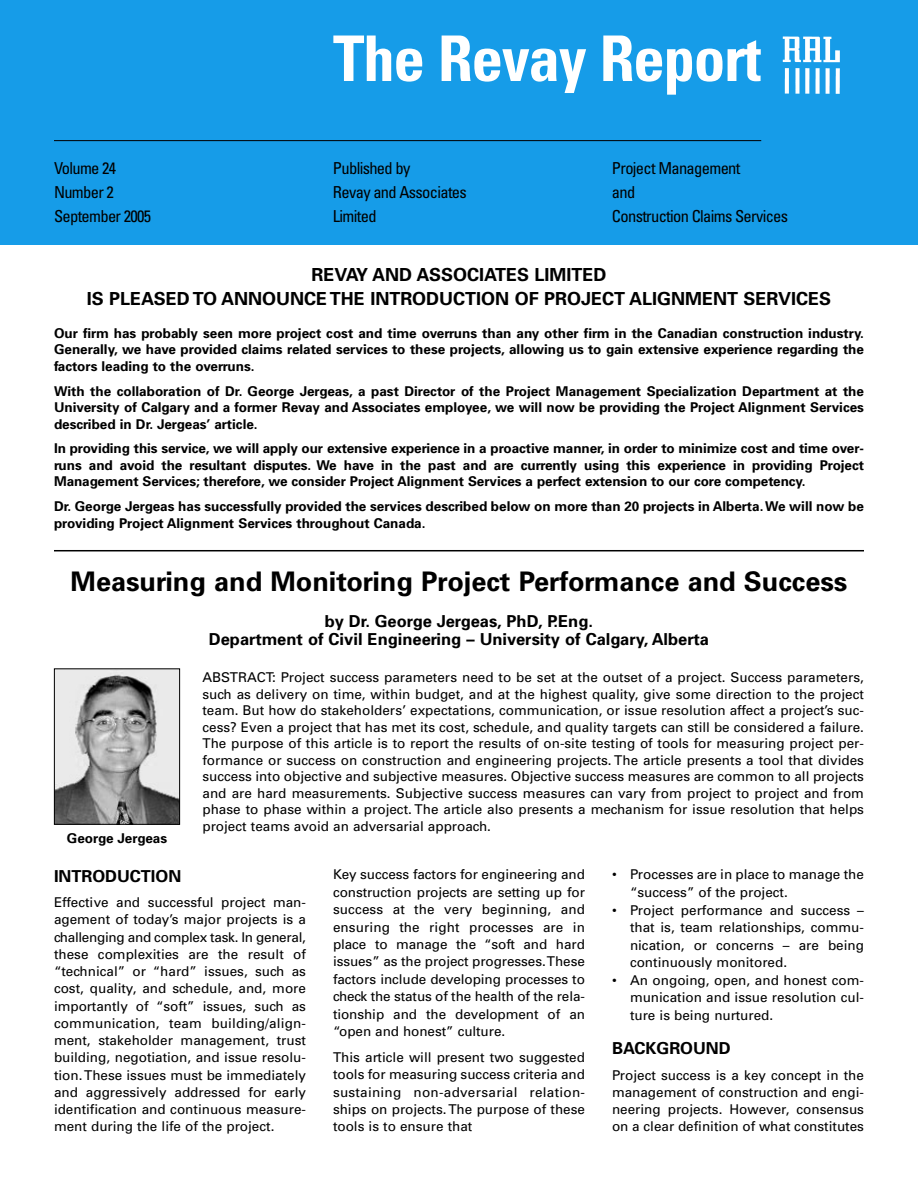
<style>
.page{position:relative;width:918px;height:1188px;background:#fff}
.page>*{position:absolute;margin:0;border:0;box-sizing:border-box;transform-origin:0 0}
.t1{font:700 condensed 63px "Univers";letter-spacing:-.02em;color:#fff}
.t2{font:700 27px "Univers";color:#000}
.t3{font:700 18px/24px "Univers";color:#000;text-align:center}
.t4{font:condensed 16.5px "Univers";letter-spacing:-.04em;color:#000}
.t5{font:700 16.5px/18px "Univers";color:#000;text-align:center}
.t6{font:13.5px/17.2px "Univers";color:#000;text-align:justify}
.t7{font:700 13.5px/16.5px "Univers";color:#000;text-align:justify}
</style>
<div class="page">
<div style="left:0;top:0;width:918px;height:244px;background:#169ce8"></div>
<hr style="left:54px;top:140px;width:707px;height:1px;background:#000">
<img style="left:782px;top:36px;width:58px;height:58px">
<hr style="left:54px;top:550px;width:810px;height:1px;background:#000">
<img style="left:56px;top:670px;width:122px;height:153px">
<div style="left:54px;top:668px;width:126px;height:157px;border:1px solid #000"></div>
<h1 class="t1" style="left:333px;top:36px;width:430px">The Revay Report</h1>
<p class="t4" style="left:54px;top:162px;width:64px">Volume 24</p>
<p class="t4" style="left:333px;top:162px;width:79px">Published by</p>
<p class="t4" style="left:612px;top:162px;width:130px">Project Management</p>
<p class="t4" style="left:54px;top:186px;width:61px">Number 2</p>
<p class="t4" style="left:333px;top:186px;width:135px">Revay and Associates</p>
<p class="t4" style="left:612px;top:186px;width:25px">and</p>
<p class="t4" style="left:54px;top:210px;width:99px">September 2005</p>
<p class="t4" style="left:333px;top:210px;width:45px">Limited</p>
<p class="t4" style="left:612px;top:210px;width:178px">Construction Claims Services</p>
<h3 class="t3" style="left:87px;top:264px;width:746px">REVAY AND ASSOCIATES LIMITED<br>IS PLEASED TO ANNOUNCE THE INTRODUCTION OF PROJECT ALIGNMENT SERVICES</h3>
<p class="t7" style="left:54px;top:326px;width:812px">Our firm has probably seen more project cost and time overruns than any other firm in the Canadian construction industry.<br>Generally, we have provided claims related services to these projects, allowing us to gain extensive experience regarding the factors leading to the overruns.</p>
<p class="t7" style="left:54px;top:384px;width:812px">With the collaboration of Dr. George Jergeas, a past Director of the Project Management Specialization Department at the University of Calgary and a former Revay and Associates employee, we will now be providing the Project Alignment Services described in Dr. Jergeas’ article.</p>
<p class="t7" style="left:54px;top:442px;width:812px">In providing this service, we will apply our extensive experience in a proactive manner, in order to minimize cost and time over&shy;runs and avoid the resultant disputes. We have in the past and are currently using this experience in providing Project Management Services; therefore, we consider Project Alignment Services a perfect extension to our core competency.</p>
<p class="t7" style="left:54px;top:499px;width:811px">Dr. George Jergeas has successfully provided the services described below on more than 20 projects in Alberta.We will now be providing Project Alignment Services throughout Canada.</p>
<h2 class="t2" style="left:71px;top:572px;width:778px">Measuring and Monitoring Project Performance and Success</h2>
<p class="t5" style="left:209px;top:614px;width:502px">by Dr. George Jergeas, PhD, P.Eng.<br>Department of Civil Engineering – University of Calgary, Alberta</p>
<p class="t7" style="left:67px;top:832px;width:102px">George Jergeas</p>
<p class="t6" style="left:202px;top:671px;width:663px;line-height:16.5px">ABSTRACT: Project success parameters need to be set at the outset of a project. Success parameters, such as delivery on time, within budget, and at the highest quality, give some direction to the project team. But how do stakeholders’ expectations, communication, or issue resolution affect a project’s suc&shy;cess? Even a project that has met its cost, schedule, and quality targets can still be considered a failure.<br>The purpose of this article is to report the results of on-site testing of tools for measuring project per&shy;formance or success on construction and engineering projects. The article presents a tool that divides success into objective and subjective measures. Objective success measures are common to all projects and are hard measurements. Subjective success measures can vary from project to project and from phase to phase within a project. The article also presents a mechanism for issue resolution that helps project teams avoid an adversarial approach.</p>
<p class="t5" style="left:54px;top:868px;width:129px">INTRODUCTION</p>
<p class="t6" style="left:54px;top:895px;width:254px">Effective and successful project man&shy;agement of today’s major projects is a challenging and complex task. In general, these complexities are the result of “technical” or “hard” issues, such as cost, quality, and schedule, and, more importantly of “soft” issues, such as communication, team building/align&shy;ment, stakeholder management, trust building, negotiation, and issue resolu&shy;tion. These issues must be immediately and aggressively addressed for early identification and continuous measure&shy;ment during the life of the project.</p>
<p class="t6" style="left:333px;top:867px;width:254px">Key success factors for engineering and construction projects are setting up for success at the very beginning, and ensuring the right processes are in place to manage the “soft and hard issues” as the project progresses. These factors include developing processes to check the status of the health of the rela&shy;tionship and the development of an “open and honest” culture.</p>
<p class="t6" style="left:333px;top:1049px;width:254px">This article will present two suggested tools for measuring success criteria and sustaining non-adversarial relation&shy;ships on projects. The purpose of these tools is to ensure that</p>
<p class="t6" style="left:630px;top:867px;width:236px;text-indent:-18px">• Processes are in place to manage the “success” of the project.</p>
<p class="t6" style="left:630px;top:902px;width:236px;text-indent:-18px">• Project performance and success – that is, team relationships, commu&shy;nication, or concerns – are being continuously monitored.</p>
<p class="t6" style="left:630px;top:973px;width:236px;text-indent:-18px">• An ongoing, open, and honest com&shy;munication and issue resolution cul&shy;ture is being nurtured.</p>
<p class="t5" style="left:612px;top:1041px;width:120px">BACKGROUND</p>
<p class="t6" style="left:612px;top:1067px;width:254px">Project success is a key concept in the management of construction and engi&shy;neering projects. However, consensus on a clear definition of what constitutes</p>
</div>
